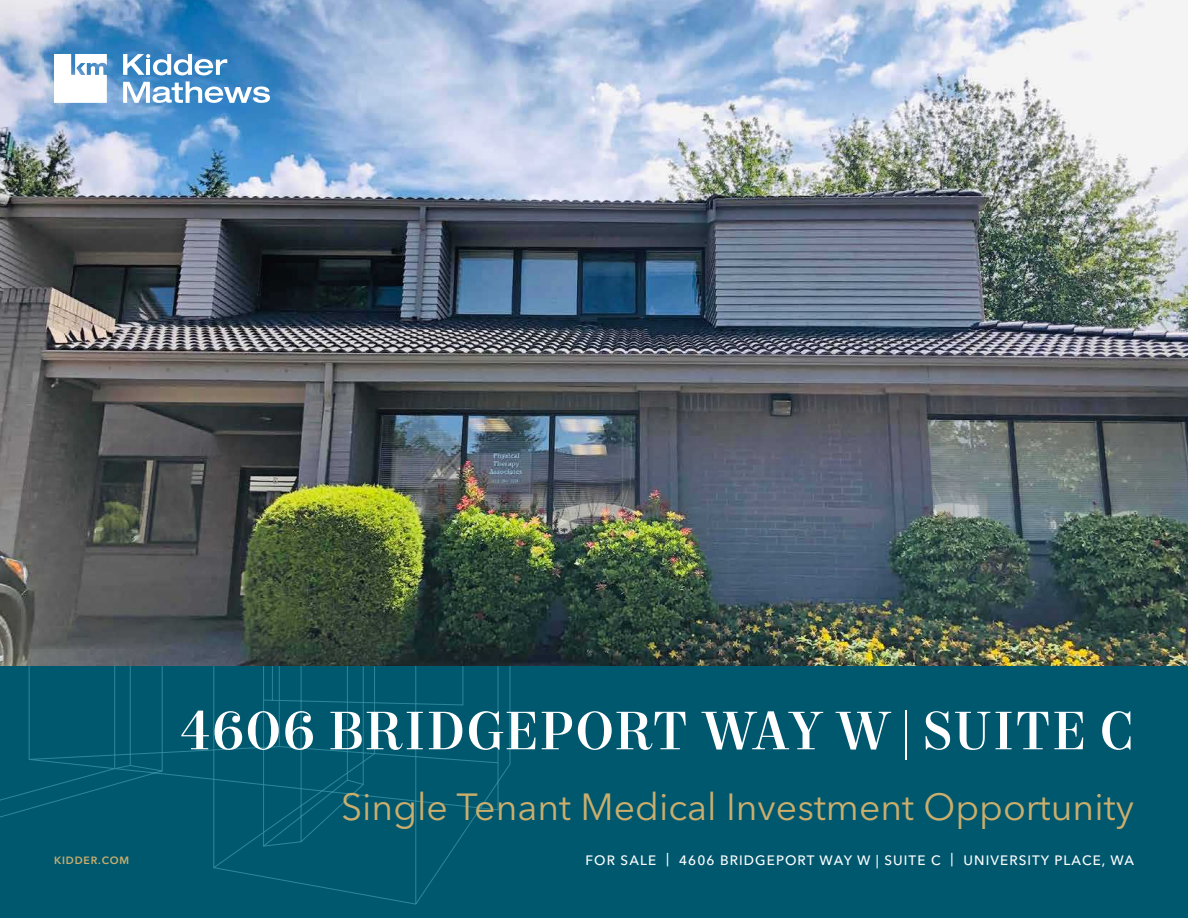
<style>
.page{position:relative;width:1188px;height:918px;background:#fff}
.page>*{position:absolute;margin:0;border:0;box-sizing:border-box;transform-origin:0 0}
.Headline_-_Large_-_A{font:500 54px "Mort Modern 09";letter-spacing:.02em;color:#fff}
.Headline_-_Large_-_A-2{font:37.5px "Avenir Next LT Pro";color:#cbae6c}
.Property_Address_-_W{font:500 13.5px "Avenir Next LT Pro";letter-spacing:.08em;color:#fff}
.t1{font:600 10.5px "Avenir Next LT Pro";letter-spacing:.08em;color:#cbae6c}
</style>
<div class="page">
<div style="left:0;top:665px;width:1188px;height:253px;background:#00586f"></div>
<svg style="left:0;top:665px;width:511px;height:240px"></svg>
<img style="left:0;top:0;width:1188px;height:665px">
<svg style="left:123px;top:81px;width:147px;height:22px"></svg>
<svg style="left:123px;top:54px;width:104px;height:21px"></svg>
<svg style="left:54px;top:54px;width:53px;height:49px"></svg>
<p class="t1" style="left:54px;top:854px;width:77px">KIDDER.COM</p>
<p class="Headline_-_Large_-_A" style="left:181px;top:697px;width:954px">4606 BRIDGEPORT WAY W | SUITE C</p>
<p class="Headline_-_Large_-_A-2" style="left:341px;top:784px;width:794px">Single Tenant Medical Investment Opportunity</p>
<p class="Property_Address_-_W" style="left:585px;top:852px;width:550px">FOR SALE | 4606 BRIDGEPORT WAY W | SUITE C | UNIVERSITY PLACE, WA</p>
</div>
